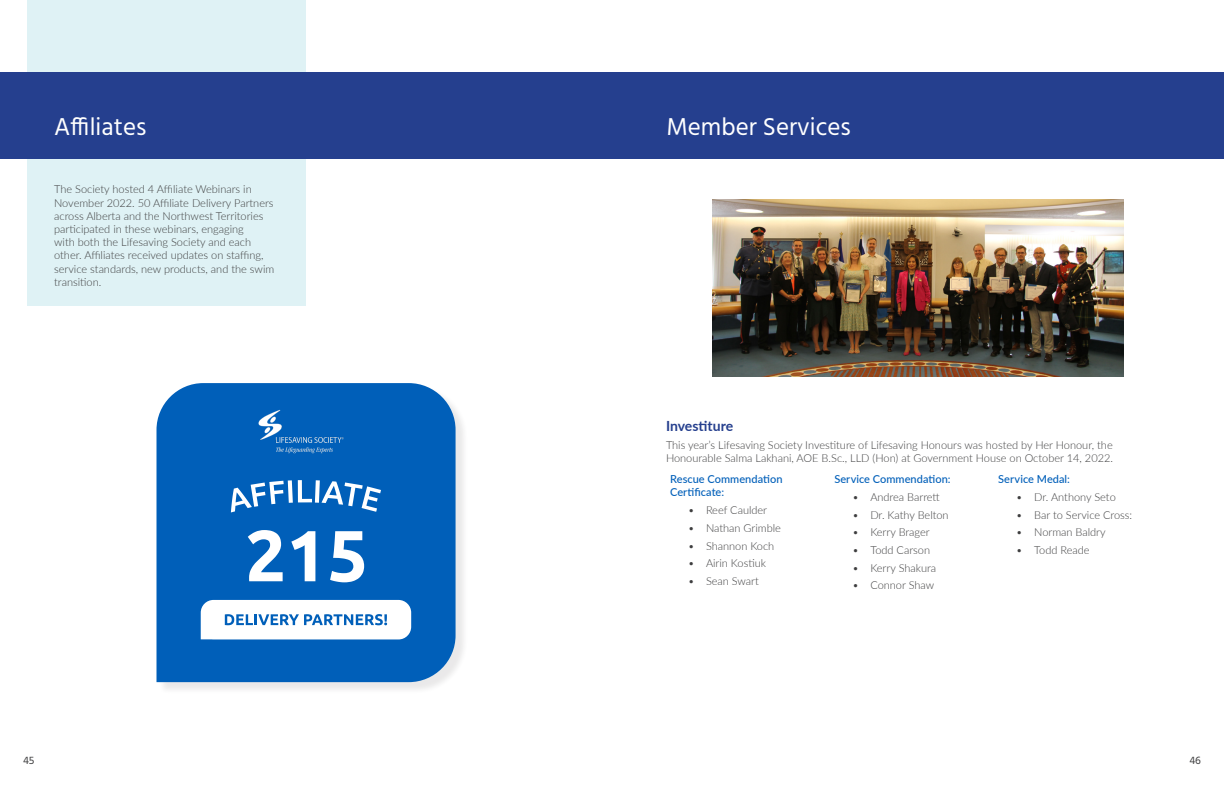
<style>
.page{position:relative;width:1224px;height:792px;background:#fff}
.page>*{position:absolute;margin:0;border:0;box-sizing:border-box;transform-origin:0 0}
.Header_1{font:25px "Hind";color:#fff}
.Paragraph_Style_1{font:700 14px "Lato";letter-spacing:-.005em;color:#253f8e}
.Paragraph_Style_1-2{font:300 11px/13.2px "Lato";color:#3e3e3f}
.Paragraph_Style_1-3{font:500 11px/13.2px "Lato";letter-spacing:.005em;color:#005fb9}
.t1{font:11px "Hind";color:#3e3e3f}
</style>
<div class="page">
<div style="left:27px;top:0;width:279px;height:306px;background:#dff2f5"></div>
<div style="left:0;top:72px;width:1224px;height:86px;background:#253f8e"></div>
<div style="left:158px;top:385px;width:310px;height:310px;background:#231f20;opacity:.1"></div>
<div style="left:157px;top:383px;width:298px;height:299px;background:#005fb9"></div>
<svg style="left:248px;top:530px;width:35px;height:51px"></svg>
<svg style="left:291px;top:531px;width:24px;height:50px"></svg>
<svg style="left:330px;top:531px;width:34px;height:51px"></svg>
<svg style="left:231px;top:480px;width:150px;height:32px"></svg>
<svg style="left:201px;top:600px;width:210px;height:39px"></svg>
<img style="left:257px;top:408px;width:89px;height:46px">
<img style="left:713px;top:200px;width:410px;height:176px">
<p class="Header_1" style="left:54px;top:109px;width:94px">Affiliates</p>
<p class="Header_1" style="left:666px;top:109px;width:186px">Member Services</p>
<p class="Paragraph_Style_1-2" style="left:54px;top:182px;width:222px">The Society hosted 4 Affiliate Webinars in November 2022. 50 Affiliate Delivery Partners across Alberta and the Northwest Territories participated in these webinars, engaging<br>with both the Lifesaving Society and each other. Affiliates received updates on staffing, service standards, new products, and the swim transition.</p>
<p class="Paragraph_Style_1" style="left:666px;top:416px;width:69px">Investiture</p>
<p class="Paragraph_Style_1-2" style="left:666px;top:438px;width:449px">This year’s Lifesaving Society Investiture of Lifesaving Honours was hosted by Her Honour, the<br>Honourable Salma Lakhani, AOE B.Sc., LLD (Hon) at Government House on October 14, 2022.</p>
<p class="Paragraph_Style_1-3" style="left:670px;top:472px;width:114px">Rescue Commendation<br>Certificate:</p>
<p class="Paragraph_Style_1-2" style="left:688px;top:503px;width:81px">• Reef Caulder</p>
<p class="Paragraph_Style_1-2" style="left:688px;top:521px;width:94px">• Nathan Grimble</p>
<p class="Paragraph_Style_1-2" style="left:688px;top:539px;width:88px">• Shannon Koch</p>
<p class="Paragraph_Style_1-2" style="left:688px;top:556px;width:80px">• Airin Kostiuk</p>
<p class="Paragraph_Style_1-2" style="left:688px;top:574px;width:72px">• Sean Swart</p>
<p class="Paragraph_Style_1-3" style="left:834px;top:472px;width:118px">Service Commendation:</p>
<p class="Paragraph_Style_1-2" style="left:852px;top:490px;width:89px">• Andrea Barrett</p>
<p class="Paragraph_Style_1-2" style="left:852px;top:508px;width:98px">• Dr. Kathy Belton</p>
<p class="Paragraph_Style_1-2" style="left:852px;top:525px;width:79px">• Kerry Brager</p>
<p class="Paragraph_Style_1-2" style="left:852px;top:543px;width:79px">• Todd Carson</p>
<p class="Paragraph_Style_1-2" style="left:852px;top:561px;width:85px">• Kerry Shakura</p>
<p class="Paragraph_Style_1-2" style="left:852px;top:579px;width:83px">• Connor Shaw</p>
<p class="Paragraph_Style_1-3" style="left:998px;top:472px;width:73px">Service Medal:</p>
<p class="Paragraph_Style_1-2" style="left:1016px;top:490px;width:101px">• Dr. Anthony Seto</p>
<p class="Paragraph_Style_1-2" style="left:1016px;top:508px;width:118px">• Bar to Service Cross:</p>
<p class="Paragraph_Style_1-2" style="left:1016px;top:525px;width:91px">• Norman Baldry</p>
<p class="Paragraph_Style_1-2" style="left:1016px;top:543px;width:75px">• Todd Reade</p>
<p class="t1" style="left:23px;top:753px;width:13px">45</p>
<p class="t1" style="left:1189px;top:753px;width:13px">46</p>
</div>
